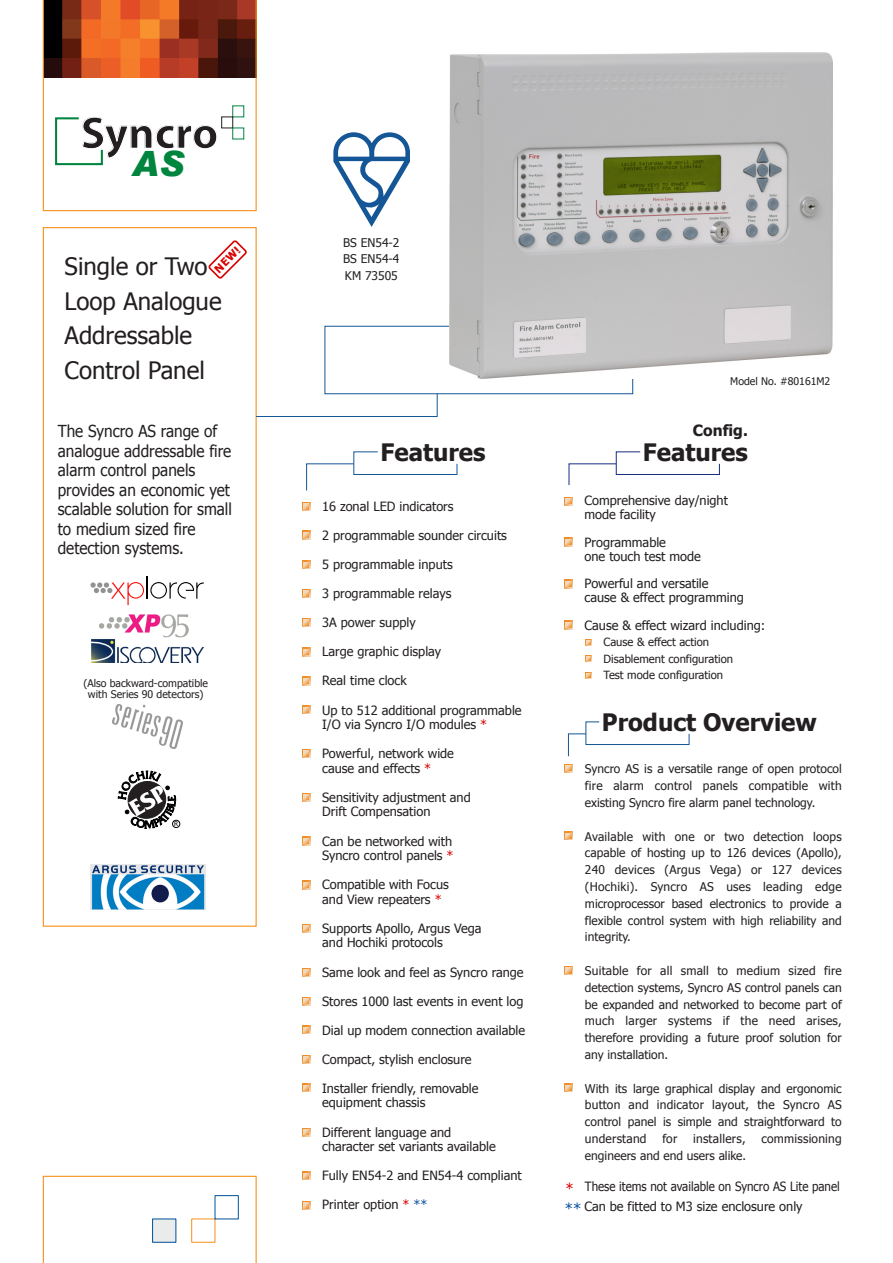
<style>
.page{position:relative;width:893px;height:1263px;background:#fff}
.page>*{position:absolute;margin:0;border:0;box-sizing:border-box;transform-origin:0 0}
.t1{font:700 45.3px "Myriad";color:#231f20}
.t2{font:italic 900 34.8px "Arial";color:#00853f}
.t3{font:24px/34.5px "Tahoma";color:#231f20}
.t4{font:700 24px "Tahoma";color:#231f20}
.t5{font:16.5px/19.5px "Tahoma";color:#231f20;scale:.93 1}
.t6{font:700 15.45px "Tahoma";color:#231f20}
.t7{font:12.75px/14.5px "Tahoma";color:#231f20}
.t8{font:12.75px/19.8px "Tahoma";color:#231f20;scale:.91 1}
.t9{font:12px/16.8px "Tahoma";color:#231f20;text-align:justify}
.t10{font:12px "Tahoma";letter-spacing:.02em;color:#231f20}
.t11{font:11.25px/16.5px "Tahoma";color:#231f20}
.t12{font:700 10.95px "Tahoma";color:#d90000}
.t13{font:10.5px/10.5px "Tahoma";color:#231f20;text-align:center}
.t14{font:6.6px "Tahoma";color:#000}
.s1{color:#d90000}
.s2{color:#0a50a1}
.s3{font-size:15px;color:#d90000}
.s4{font-size:15px;color:#0a50a1}
</style>
<div class="page">
<svg style="left:43px;top:1176px;width:214px;height:87px"></svg>
<div style="left:191px;top:1218px;width:24px;height:25px;border:1px solid #f6921d"></div>
<div style="left:214px;top:1195px;width:25px;height:24px;border:1px solid #005299"></div>
<div style="left:153px;top:1219px;width:23px;height:23px;background:#eaebeb"></div>
<div style="left:152px;top:1218px;width:24px;height:25px;border:1px solid #005299"></div>
<div style="left:43px;top:227px;width:214px;height:700px;border:1px solid #f6921d"></div>
<svg style="left:43px;top:0;width:214px;height:211px"></svg>
<svg style="left:302px;top:502px;width:8px;height:9px"></svg>
<svg style="left:302px;top:531px;width:8px;height:8px"></svg>
<svg style="left:302px;top:561px;width:8px;height:8px"></svg>
<svg style="left:302px;top:589px;width:8px;height:9px"></svg>
<svg style="left:302px;top:618px;width:8px;height:8px"></svg>
<svg style="left:302px;top:648px;width:8px;height:8px"></svg>
<svg style="left:302px;top:677px;width:8px;height:8px"></svg>
<svg style="left:302px;top:705px;width:8px;height:9px"></svg>
<svg style="left:302px;top:749px;width:8px;height:8px"></svg>
<svg style="left:302px;top:793px;width:8px;height:8px"></svg>
<svg style="left:302px;top:837px;width:8px;height:8px"></svg>
<svg style="left:302px;top:881px;width:8px;height:8px"></svg>
<svg style="left:302px;top:924px;width:8px;height:8px"></svg>
<svg style="left:302px;top:968px;width:8px;height:9px"></svg>
<svg style="left:302px;top:997px;width:8px;height:8px"></svg>
<svg style="left:302px;top:1026px;width:8px;height:8px"></svg>
<svg style="left:302px;top:1055px;width:8px;height:8px"></svg>
<svg style="left:302px;top:1083px;width:8px;height:9px"></svg>
<svg style="left:302px;top:1128px;width:8px;height:8px"></svg>
<svg style="left:302px;top:1171px;width:8px;height:9px"></svg>
<svg style="left:302px;top:1201px;width:8px;height:8px"></svg>
<svg style="left:306px;top:451px;width:152px;height:40px"></svg>
<div style="left:221px;top:116px;width:12px;height:12px;border:1px solid #231f20"></div>
<svg style="left:564px;top:764px;width:9px;height:8px"></svg>
<svg style="left:564px;top:831px;width:9px;height:9px"></svg>
<svg style="left:564px;top:966px;width:9px;height:8px"></svg>
<svg style="left:564px;top:1084px;width:9px;height:8px"></svg>
<svg style="left:568px;top:721px;width:122px;height:36px"></svg>
<div style="left:325px;top:326px;width:308px;height:68px;border:1px solid #145696"></div>
<svg style="left:255px;top:393px;width:183px;height:24px"></svg>
<img style="left:450px;top:53px;width:382px;height:325px">
<img style="left:92px;top:614px;width:112px;height:48px">
<svg style="left:90px;top:576px;width:114px;height:29px"></svg>
<img style="left:112px;top:705px;width:70px;height:44px">
<img style="left:91px;top:865px;width:115px;height:44px">
<svg style="left:117px;top:770px;width:59px;height:59px"></svg>
<div style="left:172px;top:820px;width:8px;height:8px;border:1px solid #000;border-radius:50%"></div>
<svg style="left:333px;top:132px;width:77px;height:95px"></svg>
<svg style="left:54px;top:116px;width:164px;height:50px"></svg>
<svg style="left:208px;top:240px;width:39px;height:39px"></svg>
<svg style="left:568px;top:451px;width:152px;height:34px"></svg>
<svg style="left:564px;top:497px;width:9px;height:8px"></svg>
<svg style="left:564px;top:538px;width:9px;height:8px"></svg>
<svg style="left:564px;top:580px;width:9px;height:8px"></svg>
<svg style="left:564px;top:621px;width:9px;height:8px"></svg>
<svg style="left:586px;top:640px;width:5px;height:6px"></svg>
<svg style="left:586px;top:656px;width:5px;height:6px"></svg>
<svg style="left:586px;top:672px;width:5px;height:6px"></svg>
<h1 class="t1" style="left:81px;top:110px;width:139px">Syncro</h1>
<h2 class="t2" style="left:132px;top:142px;width:54px">AS</h2>
<p class="t12" style="left:211px;top:265px;width:33px;rotate:-45deg">NEW!</p>
<h3 class="t3" style="left:65px;top:248px;width:144px">Single or Two</h3>
<h3 class="t3" style="left:65px;top:283px;width:159px">Loop Analogue<br>Addressable<br>Control Panel</h3>
<p class="t5" style="left:58px;top:420px;width:189px">The Syncro AS range of analogue addressable fire alarm control panels provides an economic yet scalable solution for small to medium sized fire detection systems.</p>
<p class="t13" style="left:83px;top:677px;width:126px">(Also backward-compatible with Series 90 detectors)</p>
<p class="t14" style="left:174px;top:819px;width:6px">R</p>
<p class="t9" style="left:343px;top:234px;width:58px">BS EN54-2<br>BS EN54-4</p>
<p class="t9" style="left:345px;top:267px;width:54px">KM 73505</p>
<h3 class="t4" style="left:380px;top:435px;width:106px">Features</h3>
<p class="t7" style="left:322px;top:498px;width:133px">16 zonal LED indicators</p>
<p class="t7" style="left:322px;top:527px;width:186px">2 programmable sounder circuits</p>
<p class="t7" style="left:322px;top:556px;width:132px">5 programmable inputs</p>
<p class="t7" style="left:322px;top:586px;width:131px">3 programmable relays</p>
<p class="t7" style="left:322px;top:615px;width:95px">3A power supply</p>
<p class="t7" style="left:322px;top:644px;width:120px">Large graphic display</p>
<p class="t7" style="left:322px;top:673px;width:86px">Real time clock</p>
<p class="t7" style="left:322px;top:702px;width:201px">Up to 512 additional programmable<br>I/O via Syncro I/O modules <span class="s1">*</span></p>
<p class="t7" style="left:322px;top:746px;width:133px">Powerful, network wide cause and effects <span class="s1">*</span></p>
<p class="t7" style="left:322px;top:789px;width:150px">Sensitivity adjustment and<br>Drift Compensation</p>
<p class="t7" style="left:322px;top:833px;width:133px">Can be networked with<br>Syncro control panels <span class="s1">*</span></p>
<p class="t7" style="left:322px;top:877px;width:128px">Compatible with Focus and View repeaters <span class="s1">*</span></p>
<p class="t7" style="left:322px;top:920px;width:161px">Supports Apollo, Argus Vega and Hochiki protocols</p>
<p class="t7" style="left:322px;top:964px;width:203px">Same look and feel as Syncro range</p>
<p class="t7" style="left:322px;top:993px;width:203px">Stores 1000 last events in event log</p>
<p class="t7" style="left:322px;top:1022px;width:204px">Dial up modem connection available</p>
<p class="t7" style="left:322px;top:1051px;width:151px">Compact, stylish enclosure</p>
<p class="t7" style="left:322px;top:1080px;width:158px">Installer friendly, removable equipment chassis</p>
<p class="t7" style="left:322px;top:1124px;width:175px">Different language and character set variants available</p>
<p class="t7" style="left:322px;top:1168px;width:201px">Fully EN54-2 and EN54-4 compliant</p>
<p class="t7" style="left:322px;top:1197px;width:107px">Printer option <span class="s1">*</span> <span class="s2">**</span></p>
<p class="t13" style="left:730px;top:376px;width:102px">Model No. #80161M2</p>
<p class="t6" style="left:693px;top:420px;width:56px">Config.</p>
<h3 class="t4" style="left:643px;top:435px;width:106px">Features</h3>
<p class="t7" style="left:585px;top:493px;width:145px;line-height:13.8px">Comprehensive day/night mode facility</p>
<p class="t7" style="left:585px;top:535px;width:118px;line-height:13.8px">Programmable<br>one touch test mode</p>
<p class="t7" style="left:585px;top:576px;width:161px;line-height:13.8px">Powerful and versatile<br>cause &amp; effect programming</p>
<p class="t7" style="left:585px;top:617px;width:182px">Cause &amp; effect wizard including:</p>
<p class="t11" style="left:604px;top:633px;width:131px">Cause &amp; effect action<br>Disablement configuration<br>Test mode configuration</p>
<h3 class="t4" style="left:602px;top:705px;width:216px">Product Overview</h3>
<p class="t9" style="left:585px;top:760px;width:258px">Syncro AS is a versatile range of open protocol fire alarm control panels compatible with existing Syncro fire alarm panel technology.</p>
<p class="t9" style="left:585px;top:827px;width:258px">Available with one or two detection loops capable of hosting up to 126 devices (Apollo), 240 devices (Argus Vega) or 127 devices (Hochiki). Syncro AS uses leading edge microprocessor based electronics to provide a flexible control system with high reliability and integrity.</p>
<p class="t9" style="left:585px;top:962px;width:258px">Suitable for all small to medium sized fire detection systems, Syncro AS control panels can be expanded and networked to become part of much larger systems if the need arises, therefore providing a future proof solution for any installation.</p>
<p class="t9" style="left:585px;top:1079px;width:258px">With its large graphical display and ergonomic button and indicator layout, the Syncro AS control panel is simple and straightforward to understand</p>
<p class="t9" style="left:662px;top:1130px;width:16px">for</p>
<p class="t10" style="left:693px;top:1131px;width:54px">installers,</p>
<p class="t10" style="left:761px;top:1131px;width:82px">commissioning</p>
<p class="t9" style="left:585px;top:1146px;width:163px">engineers and end users alike.</p>
<p class="t8" style="left:565px;top:1176px;width:304px"><span class="s3">*</span> These items not available on Syncro AS Lite panel <span class="s4">**</span> Can be fitted to M3 size enclosure only</p>
</div>
